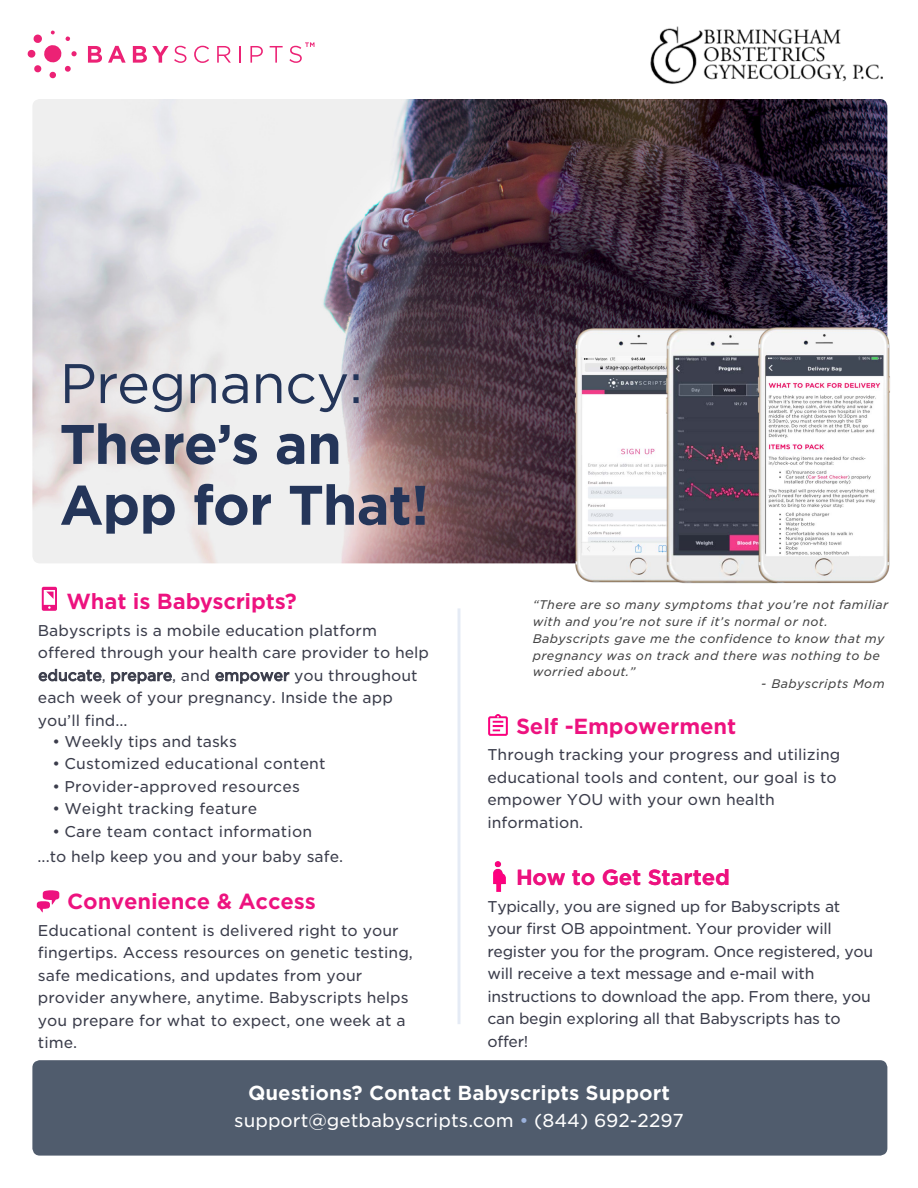
<style>
.page{position:relative;width:918px;height:1188px;background:#fff}
.page>*{position:absolute;margin:0;border:0;box-sizing:border-box;transform-origin:0 0}
.t1{font:700 55.65px/60.9px "Gotham";letter-spacing:-.015em;color:#243559}
.t2{font:55.65px "Gotham";letter-spacing:-.01em;color:#243559}
.Headers{font:700 21px "Gotham S Sm";letter-spacing:-.01em;color:#ed127f}
.Body{font:700 21px "Gotham S Sm";letter-spacing:-.01em;color:#ed127f}
.t3{font:700 19.5px "Gotham S Sm";color:#fff}
.t4{font:18px "Gotham S Sm";color:#fff}
.Body-2{font:15px/22.5px "Gotham S Sm";color:#3b3d4b}
.Body-3{font:15px/22.5px "Gotham S Sm";letter-spacing:-.02em;color:#3b3d4b}
.Headers-2{font:15px "Gotham S Sm";color:#3b3d4b}
.t5{font:italic 12px/16.8px "Gotham S Sm";letter-spacing:.025em;color:#444}
.s1{color:#9bb1db}
</style>
<div class="page">
<img style="left:32px;top:99px;width:855px;height:464px">
<div style="left:32px;top:1060px;width:855px;height:96px;background:#505c6d;border-radius:8px"></div>
<svg style="left:28px;top:30px;width:49px;height:48px"></svg>
<svg style="left:88px;top:46px;width:14px;height:17px"></svg>
<svg style="left:108px;top:46px;width:18px;height:17px"></svg>
<svg style="left:133px;top:46px;width:53px;height:17px"></svg>
<svg style="left:194px;top:46px;width:15px;height:17px"></svg>
<svg style="left:217px;top:46px;width:14px;height:17px"></svg>
<svg style="left:239px;top:46px;width:2px;height:17px"></svg>
<svg style="left:250px;top:46px;width:13px;height:17px"></svg>
<svg style="left:270px;top:46px;width:13px;height:17px"></svg>
<svg style="left:289px;top:42px;width:25px;height:21px"></svg>
<svg style="left:42px;top:587px;width:15px;height:24px"></svg>
<svg style="left:37px;top:890px;width:22px;height:23px"></svg>
<hr style="left:458px;top:608px;width:2px;height:416px;background:#ccd7eb">
<img style="left:492px;top:311px;width:92px;height:269px">
<img style="left:584px;top:310px;width:89px;height:273px">
<img style="left:673px;top:309px;width:217px;height:275px">
<img style="left:488px;top:714px;width:19px;height:21px">
<img style="left:494px;top:861px;width:12px;height:30px">
<img style="left:650px;top:26px;width:233px;height:58px">
<p class="t2" style="left:60px;top:353px;width:305px">Pregnancy:</p>
<p class="t1" style="left:60px;top:412px;width:371px">There’s an<br>App for That!</p>
<p class="Headers" style="left:66px;top:587px;width:232px">What is Babyscripts?</p>
<p class="Body-2" style="left:38px;top:619px;width:393px">Babyscripts is a mobile education platform offered through your health care provider to help educate, prepare, and empower you throughout each week of your pregnancy. Inside the app you’ll find...</p>
<p class="Body-2" style="left:52px;top:730px;width:186px">• Weekly tips and tasks</p>
<p class="Body-2" style="left:52px;top:752px;width:275px">• Customized educational content</p>
<p class="Body-2" style="left:52px;top:775px;width:249px">• Provider-approved resources</p>
<p class="Body-2" style="left:52px;top:797px;width:206px">• Weight tracking feature</p>
<p class="Body-2" style="left:52px;top:820px;width:261px">• Care team contact information</p>
<p class="Headers-2" style="left:38px;top:846px;width:307px">...to help keep you and your baby safe.</p>
<p class="t5" style="left:533px;top:596px;width:357px">“There are so many symptoms that you’re not familiar with and you’re not sure if it’s normal or not.<br>Babyscripts gave me the confidence to know that my pregnancy was on track and there was nothing to be worried about.”</p>
<p class="t5" style="left:761px;top:675px;width:125px">- Babyscripts Mom</p>
<p class="Body" style="left:516px;top:712px;width:222px">Self -Empowerment</p>
<p class="Body-2" style="left:488px;top:743px;width:354px">Through tracking your progress and utilizing educational tools and content, our goal is to empower YOU with your own health information.</p>
<h2 class="Headers" style="left:516px;top:863px;width:215px">How to Get Started</h2>
<h2 class="Headers" style="left:67px;top:887px;width:250px">Convenience &amp; Access</h2>
<p class="Body-3" style="left:487px;top:895px;width:387px">Typically, you are signed up for Babyscripts at your first OB appointment. Your provider will register you for the program. Once registered, you will receive a text message and e-mail with instructions to download the app. From there, you can begin exploring all that Babyscripts has to offer!</p>
<p class="Body-2" style="left:38px;top:919px;width:377px">Educational content is delivered right to your fingertips. Access resources on genetic testing, safe medications, and updates from your provider anywhere, anytime. Babyscripts helps you prepare for what to expect, one week at a time.</p>
<p class="t3" style="left:248px;top:1079px;width:423px">Questions? Contact Babyscripts Support</p>
<p class="t4" style="left:234px;top:1109px;width:451px">support@getbabyscripts.com <span class="s1">•</span> (844) 692-2297</p>
</div>
